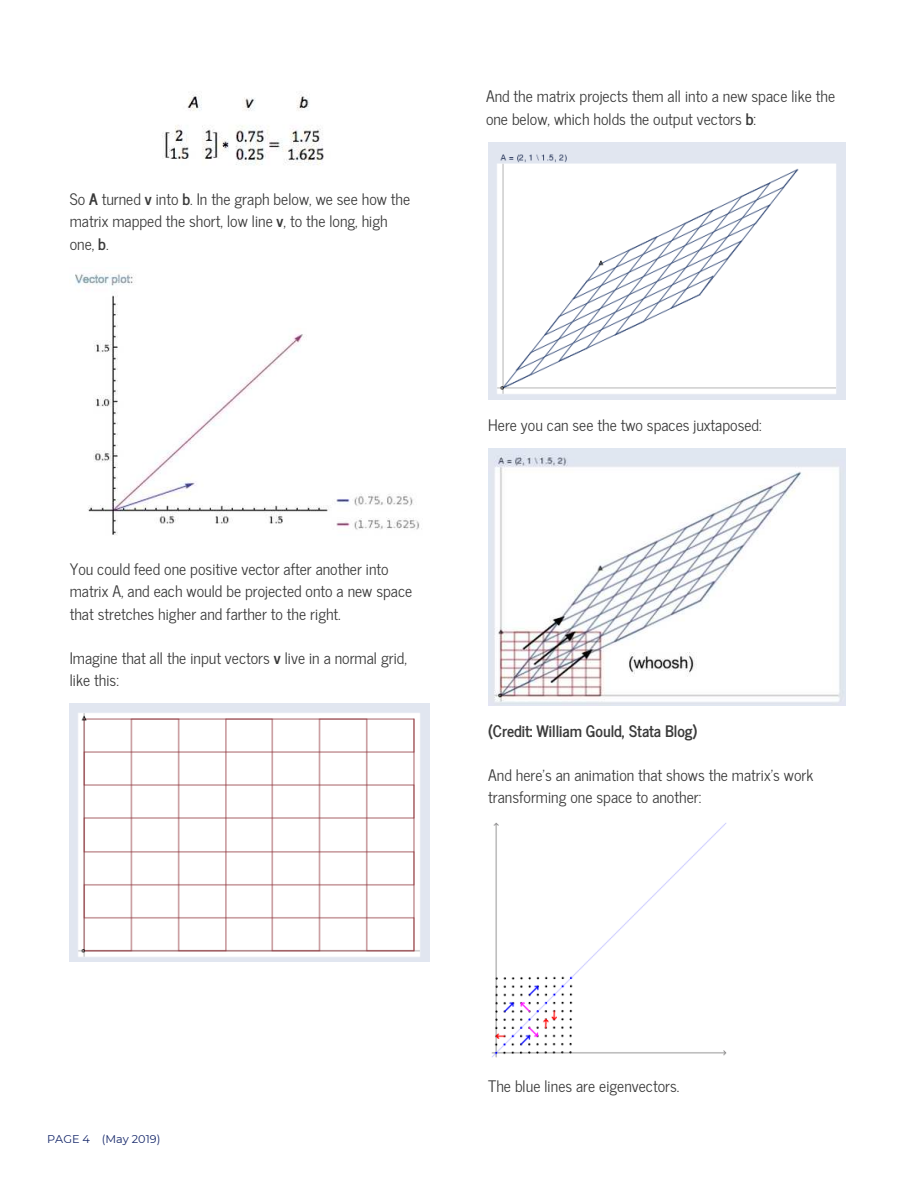
<style>
.page{position:relative;width:918px;height:1188px;background:#fff}
.page>*{position:absolute;margin:0;border:0;box-sizing:border-box;transform-origin:0 0}
.t1{font:15.75px/22.5px "News Cycle";color:#3a3a3a}
.t2{font:700 15.75px "News Cycle";color:#3a3a3a}
.t3{font:11.25px "Montserrat";color:#15276a}
.s1{font-weight:700}
</style>
<div class="page">
<img style="left:162px;top:94px;width:162px;height:71px">
<img style="left:75px;top:273px;width:347px;height:262px">
<img style="left:70px;top:703px;width:360px;height:259px">
<img style="left:488px;top:143px;width:358px;height:256px">
<img style="left:488px;top:449px;width:358px;height:256px">
<img style="left:491px;top:822px;width:236px;height:236px">
<p class="t1" style="left:70px;top:187px;width:342px">So <span class="s1">A</span> turned <span class="s1">v</span> into <span class="s1">b</span>. In the graph below, we see how the matrix mapped the short, low line <span class="s1">v</span>, to the long, high one, <span class="s1">b</span>.</p>
<p class="t1" style="left:70px;top:557px;width:344px">You could feed one positive vector after another into matrix A, and each would be projected onto a new space that stretches higher and farther to the right.</p>
<p class="t1" style="left:70px;top:646px;width:339px">Imagine that all the input vectors <span class="s1">v</span> live in a normal grid, like this:</p>
<p class="t1" style="left:486px;top:85px;width:351px">And the matrix projects them all into a new space like the one below, which holds the output vectors <span class="s1">b</span>:</p>
<p class="t1" style="left:488px;top:413px;width:275px">Here you can see the two spaces juxtaposed:</p>
<p class="t2" style="left:488px;top:717px;width:211px">(Credit: William Gould, Stata Blog)</p>
<p class="t1" style="left:488px;top:763px;width:327px">And here’s an animation that shows the matrix’s work transforming one space to another:</p>
<p class="t3" style="left:47px;top:1131px;width:115px">PAGE 4 (May 2019)</p>
<p class="t1" style="left:488px;top:1075px;width:193px">The blue lines are eigenvectors.</p>
</div>
